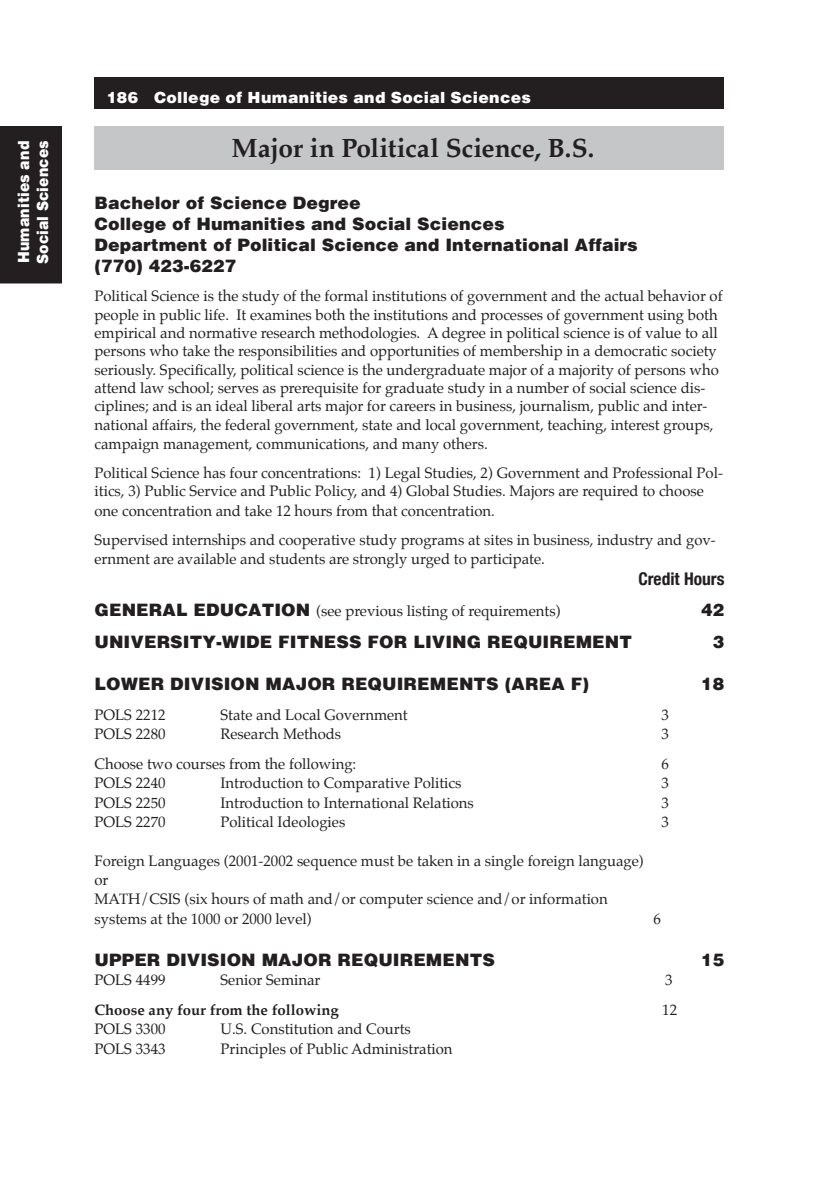
<style>
.page{position:relative;width:819px;height:1197px;background:#fff}
.page>*{position:absolute;margin:0;border:0;box-sizing:border-box;transform-origin:0 0}
.body{font:700 26.25px "Palatino";letter-spacing:-.01em;color:#231f20}
.major_location{font:900 17.5px "Helvetica";color:#231f20}
.Subhead_1{font:900 17.5px "Helvetica";color:#231f20}
.major_credit_hours{font:700 condensed 17.5px "Helvetica Neue";color:#231f20}
.t1{font:900 15.75px "Helvetica";letter-spacing:.01em;color:#fff}
.t2{font:900 15.75px/18.9px "Helvetica";letter-spacing:.01em;color:#fff;scale:.9 1}
.body-2{font:14.88px/18.6px "Palatino";color:#231f20}
.degree_table{font:14.88px "Palatino";color:#231f20}
.Subhead_1-2{font:14.88px "Palatino";color:#231f20}
.degree_table-2{font:700 14.88px "Palatino";color:#231f20}
.s1{font-family:"Helvetica";font-weight:900;font-size:17.5px}
</style>
<div class="page">
<div style="left:94px;top:77px;width:630px;height:32px;background:#231f20"></div>
<div style="left:0;top:126px;width:62px;height:158px;background:#231f20"></div>
<div style="left:94px;top:126px;width:630px;height:43px;background:#c5c6c8"></div>
<p class="t2" style="left:14px;top:264px;width:139px;rotate:-90deg">Humanities and<br>Social Sciences</p>
<p class="t1" style="left:107px;top:87px;width:426px">186 College of Humanities and Social Sciences</p>
<p class="body" style="left:232px;top:126px;width:364px">Major in Political Science, B.S.</p>
<p class="major_location" style="left:94px;top:193px;width:268px">Bachelor of Science Degree</p>
<p class="major_location" style="left:94px;top:214px;width:412px">College of Humanities and Social Sciences</p>
<p class="major_location" style="left:94px;top:235px;width:545px">Department of Political Science and International Affairs</p>
<p class="major_location" style="left:94px;top:256px;width:143px">(770) 423-6227</p>
<p class="body-2" style="left:94px;top:287px;width:630px">Political Science is the study of the formal institutions of government and the actual behavior of people in public life. It examines both the institutions and processes of government using both empirical and normative research methodologies. A degree in political science is of value to all persons who take the responsibilities and opportunities of membership in a democratic society seriously. Specifically, political science is the undergraduate major of a majority of persons who attend law school; serves as prerequisite for graduate study in a number of social science dis&shy;ciplines; and is an ideal liberal arts major for careers in business, journalism, public and inter&shy;national affairs, the federal government, state and local government, teaching, interest groups, campaign management, communications, and many others.</p>
<p class="body-2" style="left:94px;top:463px;width:630px">Political Science has four concentrations: 1) Legal Studies, 2) Government and Professional Pol&shy;itics, 3) Public Service and Public Policy, and 4) Global Studies. Majors are required to choose one concentration and take 12 hours from that concentration.</p>
<p class="body-2" style="left:94px;top:530px;width:623px;line-height:19.2px">Supervised internships and cooperative study programs at sites in business, industry and gov&shy;ernment are available and students are strongly urged to participate.</p>
<p class="major_credit_hours" style="left:638px;top:568px;width:88px">Credit Hours</p>
<p class="Subhead_1-2" style="left:95px;top:599px;width:468px"><span class="s1">GENERAL EDUCATION</span> (see previous listing of requirements)</p>
<p class="Subhead_1" style="left:701px;top:600px;width:25px">42</p>
<p class="Subhead_1" style="left:94px;top:631px;width:539px">UNIVERSITY-WIDE FITNESS FOR LIVING REQUIREMENT</p>
<p class="Subhead_1" style="left:713px;top:631px;width:13px">3</p>
<p class="Subhead_1" style="left:94px;top:673px;width:496px">LOWER DIVISION MAJOR REQUIREMENTS (AREA F)</p>
<p class="Subhead_1" style="left:701px;top:673px;width:25px">18</p>
<p class="degree_table" style="left:94px;top:702px;width:73px">POLS 2212</p>
<p class="degree_table" style="left:221px;top:702px;width:189px">State and Local Government</p>
<p class="degree_table" style="left:661px;top:702px;width:9px">3</p>
<p class="degree_table" style="left:94px;top:722px;width:73px">POLS 2280</p>
<p class="degree_table" style="left:221px;top:722px;width:122px">Research Methods</p>
<p class="degree_table" style="left:661px;top:722px;width:9px">3</p>
<p class="degree_table" style="left:94px;top:752px;width:263px">Choose two courses from the following:</p>
<p class="degree_table" style="left:661px;top:752px;width:9px">6</p>
<p class="degree_table" style="left:94px;top:771px;width:73px">POLS 2240</p>
<p class="degree_table" style="left:221px;top:771px;width:243px">Introduction to Comparative Politics</p>
<p class="degree_table" style="left:661px;top:771px;width:9px">3</p>
<p class="degree_table" style="left:94px;top:790px;width:73px">POLS 2250</p>
<p class="degree_table" style="left:221px;top:790px;width:255px">Introduction to International Relations</p>
<p class="degree_table" style="left:661px;top:790px;width:9px">3</p>
<p class="degree_table" style="left:94px;top:810px;width:73px">POLS 2270</p>
<p class="degree_table" style="left:221px;top:810px;width:126px">Political Ideologies</p>
<p class="degree_table" style="left:661px;top:810px;width:9px">3</p>
<p class="degree_table" style="left:94px;top:848px;width:551px">Foreign Languages (2001-2002 sequence must be taken in a single foreign language)</p>
<p class="degree_table" style="left:94px;top:868px;width:15px">or</p>
<p class="degree_table" style="left:94px;top:887px;width:515px">MATH/CSIS (six hours of math and/or computer science and/or information</p>
<p class="degree_table" style="left:94px;top:906px;width:219px">systems at the 1000 or 2000 level)</p>
<p class="degree_table" style="left:654px;top:906px;width:9px">6</p>
<p class="Subhead_1" style="left:94px;top:949px;width:402px">UPPER DIVISION MAJOR REQUIREMENTS</p>
<p class="Subhead_1" style="left:701px;top:949px;width:25px">15</p>
<p class="degree_table" style="left:94px;top:968px;width:73px">POLS 4499</p>
<p class="degree_table" style="left:221px;top:968px;width:102px">Senior Seminar</p>
<p class="degree_table" style="left:665px;top:968px;width:9px">3</p>
<p class="degree_table-2" style="left:94px;top:997px;width:246px">Choose any four from the following</p>
<p class="degree_table" style="left:662px;top:997px;width:16px">12</p>
<p class="degree_table" style="left:94px;top:1017px;width:73px">POLS 3300</p>
<p class="degree_table" style="left:221px;top:1017px;width:192px">U.S. Constitution and Courts</p>
<p class="degree_table" style="left:94px;top:1036px;width:73px">POLS 3343</p>
<p class="degree_table" style="left:221px;top:1036px;width:234px">Principles of Public Administration</p>
</div>
